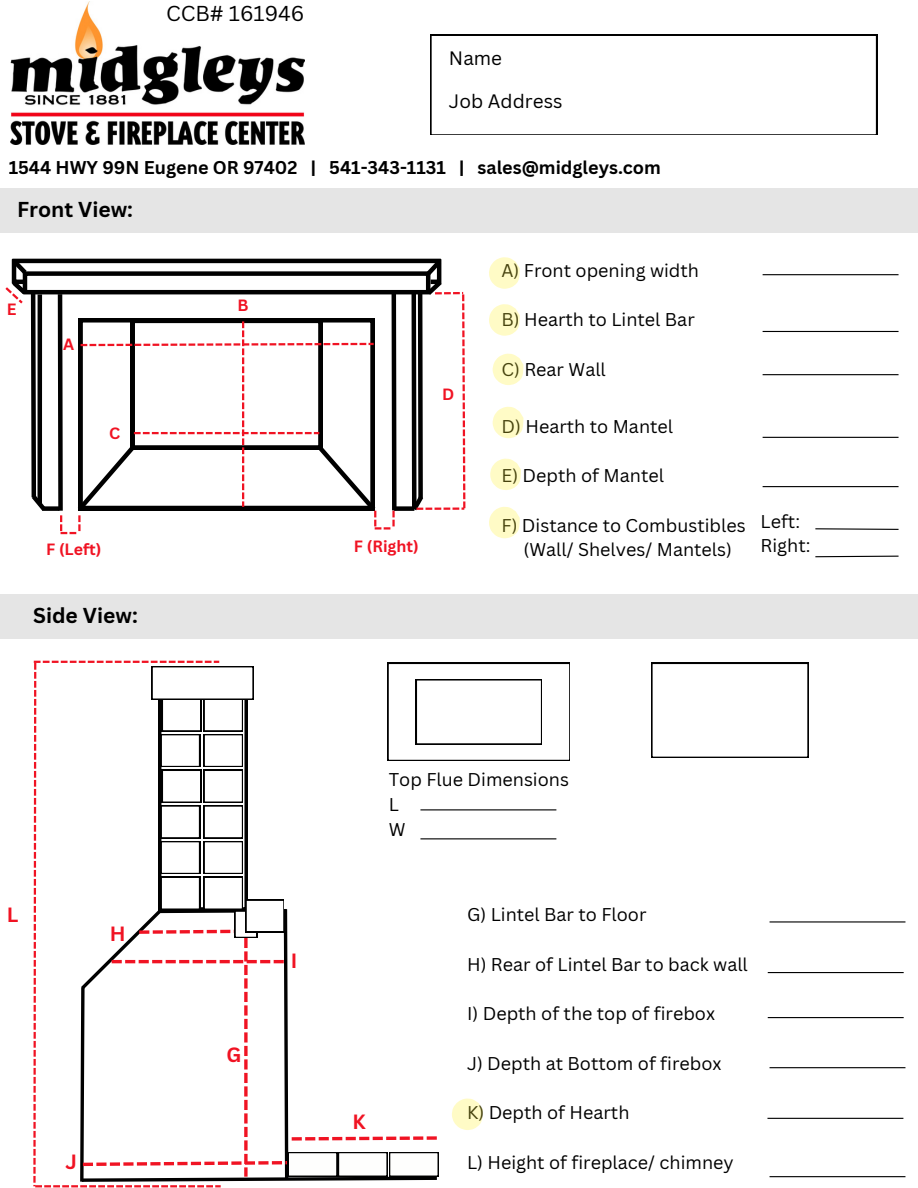
<style>
.page{position:relative;width:918px;height:1188px;background:#fff}
.page>*{position:absolute;margin:0;border:0;box-sizing:border-box;transform-origin:0 0}
.t1{font:700 21px "Canva Sans";color:#000}
.t2{font:21px "Canva Sans";color:#000}
.t3{font:700 20.1px "Canva Sans";color:#f01323}
.t4{font:18.9px "Canva Sans";color:#000}
.t5{font:18px/24.8px "Canva Sans";color:#000;text-align:center}
.t6{font:700 18px "Canva Sans";color:#000}
.t7{font:700 15.9px "Canva Sans";color:#f01323}
</style>
<div class="page">
<img style="left:11px;top:2px;width:293px;height:142px">
<svg style="left:431px;top:35px;width:446px;height:100px"></svg>
<div style="left:0;top:594px;width:918px;height:44px;background:#e5e5e5"></div>
<hr style="left:763px;top:274px;width:136px;height:1px;background:#000">
<hr style="left:763px;top:331px;width:136px;height:1px;background:#000">
<hr style="left:763px;top:374px;width:136px;height:1px;background:#000">
<hr style="left:763px;top:437px;width:136px;height:1px;background:#000">
<hr style="left:763px;top:486px;width:136px;height:1px;background:#000">
<svg style="left:815px;top:528px;width:84px;height:2px"></svg>
<svg style="left:5px;top:258px;width:460px;height:276px"></svg>
<svg style="left:815px;top:555px;width:84px;height:3px"></svg>
<div style="left:0;top:189px;width:918px;height:44px;background:#e5e5e5"></div>
<hr style="left:770px;top:921px;width:135px;height:2px;background:#000">
<hr style="left:768px;top:972px;width:136px;height:1px;background:#000">
<hr style="left:768px;top:1017px;width:136px;height:1px;background:#000">
<hr style="left:770px;top:1067px;width:135px;height:1px;background:#000">
<hr style="left:767px;top:1118px;width:136px;height:1px;background:#000">
<hr style="left:770px;top:1176px;width:135px;height:1px;background:#000">
<svg style="left:651px;top:663px;width:157px;height:94px"></svg>
<svg style="left:33px;top:661px;width:537px;height:526px"></svg>
<svg style="left:489px;top:257px;width:31px;height:32px"></svg>
<svg style="left:489px;top:304px;width:31px;height:32px"></svg>
<svg style="left:493px;top:354px;width:30px;height:31px"></svg>
<svg style="left:493px;top:407px;width:30px;height:31px"></svg>
<svg style="left:490px;top:459px;width:31px;height:31px"></svg>
<svg style="left:489px;top:507px;width:31px;height:31px"></svg>
<svg style="left:452px;top:1099px;width:31px;height:31px"></svg>
<h5 class="t2" style="left:166px;top:-2px;width:140px">CCB# 161946</h5>
<h5 class="t4" style="left:449px;top:44px;width:55px">Name</h5>
<h5 class="t4" style="left:449px;top:88px;width:115px">Job Address</h5>
<p class="t6" style="left:9px;top:154px;width:654px">1544 HWY 99N Eugene OR 97402 | 541-343-1131 | sales@midgleys.com</p>
<h2 class="t1" style="left:17px;top:195px;width:117px">Front View:</h2>
<h5 class="t7" style="left:7px;top:298px;width:11px">E</h5>
<p class="t7" style="left:63px;top:333px;width:13px">A</p>
<p class="t7" style="left:109px;top:422px;width:13px">C</p>
<h5 class="t7" style="left:46px;top:538px;width:57px">F (Left)</h5>
<h5 class="t7" style="left:238px;top:294px;width:13px">B</h5>
<h5 class="t7" style="left:442px;top:383px;width:14px">D</h5>
<h5 class="t7" style="left:354px;top:535px;width:66px">F (Right)</h5>
<h1 class="t5" style="left:502px;top:258px;width:199px">A) Front opening width</h1>
<h3 class="t5" style="left:502px;top:307px;width:195px">B) Hearth to Lintel Bar</h3>
<h3 class="t5" style="left:502px;top:357px;width:106px">C) Rear Wall</h3>
<h4 class="t5" style="left:502px;top:413px;width:173px">D) Hearth to Mantel</h4>
<h2 class="t5" style="left:502px;top:463px;width:164px">E) Depth of Mantel</h2>
<p class="t5" style="left:502px;top:512px;width:246px">F) Distance to Combustibles (Wall/ Shelves/ Mantels)</p>
<h5 class="t5" style="left:761px;top:509px;width:41px">Left:</h5>
<h5 class="t5" style="left:761px;top:533px;width:51px">Right:</h5>
<p class="t1" style="left:33px;top:601px;width:106px">Side View:</p>
<p class="t3" style="left:7px;top:901px;width:13px">L</p>
<p class="t3" style="left:110px;top:919px;width:17px">H</p>
<p class="t3" style="left:66px;top:1147px;width:13px">J</p>
<p class="t3" style="left:227px;top:1040px;width:16px">G</p>
<p class="t3" style="left:291px;top:946px;width:8px">I</p>
<p class="t5" style="left:389px;top:767px;width:182px;text-align:left">Top Flue Dimensions<br>L<br>W</p>
<h5 class="t3" style="left:353px;top:1107px;width:15px">K</h5>
<h5 class="t5" style="left:467px;top:902px;width:181px">G) Lintel Bar to Floor</h5>
<h5 class="t5" style="left:467px;top:951px;width:282px">H) Rear of Lintel Bar to back wall</h5>
<h5 class="t5" style="left:467px;top:1001px;width:249px">I) Depth of the top of firebox</h5>
<h5 class="t5" style="left:467px;top:1050px;width:256px">J) Depth at Bottom of firebox</h5>
<p class="t5" style="left:467px;top:1100px;width:164px">K) Depth of Hearth</p>
<p class="t5" style="left:467px;top:1149px;width:268px">L) Height of fireplace/ chimney</p>
</div>
